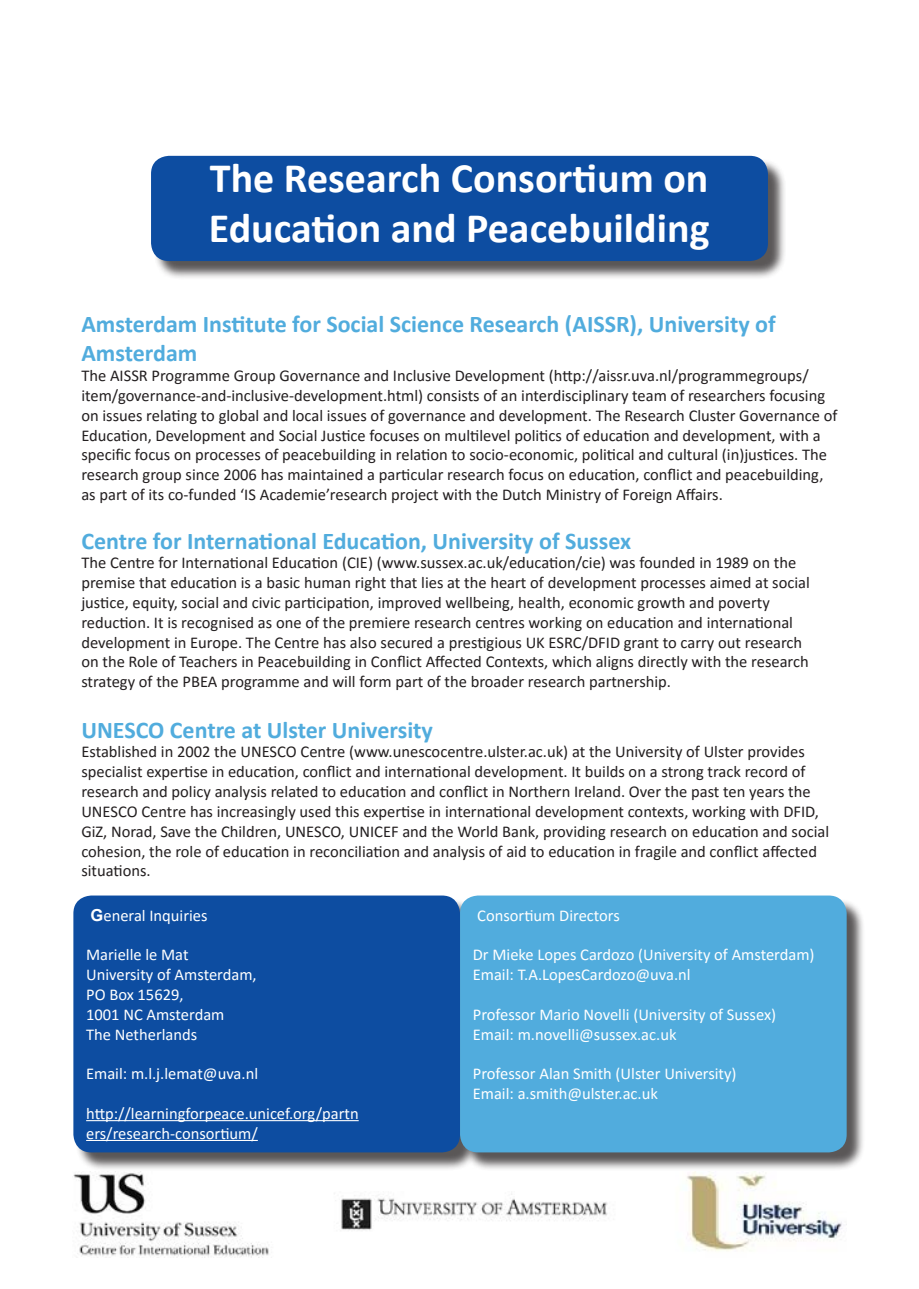
<style>
.page{position:relative;width:919px;height:1289px;background:#fff}
.page>*{position:absolute;margin:0;border:0;box-sizing:border-box;transform-origin:0 0}
.Sub_Heading{font:700 42px "Calibri";color:#fff}
.Paragaph_heading{font:700 24px/28.8px "Calibri";color:#51acdd}
.Body{font:16.5px/19.8px "Calibri";color:#231f20}
.Body-2{font:16.5px "Calibri";color:#fff}
.Paragaph_heading-2{font:16.5px "Calibri";color:#fff}
.s1{font-family:"Arial";font-weight:700}
</style>
<div class="page">
<div style="left:76px;top:897px;width:402px;height:274px;background:#231f20;opacity:.75"></div>
<div style="left:73px;top:895px;width:387px;height:257px;background:#0d4da1;border-radius:18px"></div>
<hr style="left:86px;top:1120px;width:272px;height:1px;background:#fff">
<hr style="left:86px;top:1139px;width:172px;height:1px;background:#fff">
<div style="left:462px;top:897px;width:403px;height:274px;background:#231f20;opacity:.75"></div>
<div style="left:460px;top:895px;width:386px;height:257px;background:#51acdd;border-radius:18px"></div>
<img style="left:73px;top:1171px;width:769px;height:86px">
<div style="left:153px;top:158px;width:633px;height:122px;background:#231f20;opacity:.75"></div>
<div style="left:151px;top:156px;width:616px;height:105px;background:#0d4da1;border-radius:18px"></div>
<p class="Sub_Heading" style="left:210px;top:148px;width:500px">The Research Consortium on</p>
<p class="Sub_Heading" style="left:209px;top:198px;width:502px">Education and Peacebuilding</p>
<p class="Paragaph_heading" style="left:81px;top:309px;width:695px">Amsterdam Institute for Social Science Research (AISSR), University of<br>Amsterdam</p>
<p class="Body" style="left:81px;top:365px;width:757px">The AISSR Programme Group Governance and Inclusive Development (http://aissr.uva.nl/programmegroups/ item/governance-and-inclusive-development.html) consists of an interdisciplinary team of researchers focusing on issues relating to global and local issues of governance and development. The Research Cluster Governance of Education, Development and Social Justice focuses on multilevel politics of education and development, with a specific focus on processes of peacebuilding in relation to socio-economic, political and cultural (in)justices. The research group since 2006 has maintained a particular research focus on education, conflict and peacebuilding, as part of its co-funded ‘IS Academie’research project with the Dutch Ministry of Foreign Affairs.</p>
<p class="Paragaph_heading" style="left:81px;top:525px;width:551px">Centre for International Education, University of Sussex</p>
<p class="Body" style="left:81px;top:552px;width:730px">The Centre for International Education (CIE) (www.sussex.ac.uk/education/cie) was founded in 1989 on the premise that education is a basic human right that lies at the heart of development processes aimed at social justice, equity, social and civic participation, improved wellbeing, health, economic growth and poverty reduction. It is recognised as one of the premiere research centres working on education and international development in Europe. The Centre has also secured a prestigious UK ESRC/DFID grant to carry out research on the Role of Teachers in Peacebuilding in Conflict Affected Contexts, which aligns directly with the research strategy of the PBEA programme and will form part of the broader research partnership.</p>
<p class="Paragaph_heading" style="left:81px;top:714px;width:353px">UNESCO Centre at Ulster University</p>
<p class="Body" style="left:81px;top:741px;width:749px">Established in 2002 the UNESCO Centre (www.unescocentre.ulster.ac.uk) at the University of Ulster provides specialist expertise in education, conflict and international development. It builds on a strong track record of research and policy analysis related to education and conflict in Northern Ireland. Over the past ten years the UNESCO Centre has increasingly used this expertise in international development contexts, working with DFID, GiZ, Norad, Save the Children, UNESCO, UNICEF and the World Bank, providing research on education and social cohesion, the role of education in reconciliation and analysis of aid to education in fragile and conflict affected situations.</p>
<p class="Paragaph_heading-2" style="left:91px;top:903px;width:118px"><span class="s1">G</span>eneral Inquiries</p>
<p class="Body-2" style="left:86px;top:943px;width:104px">Marielle le Mat</p>
<p class="Body-2" style="left:86px;top:963px;width:172px">University of Amsterdam,</p>
<p class="Body-2" style="left:86px;top:982px;width:99px">PO Box 15629,</p>
<p class="Body-2" style="left:86px;top:1002px;width:140px">1001 NC Amsterdam</p>
<p class="Body-2" style="left:86px;top:1022px;width:113px">The Netherlands</p>
<p class="Body-2" style="left:86px;top:1062px;width:173px">Email: m.l.j.lemat@uva.nl</p>
<p class="Body-2" style="left:86px;top:1101px;width:274px">http://learningforpeace.unicef.org/partn</p>
<p class="Body-2" style="left:86px;top:1121px;width:173px">ers/research-consortium/</p>
<p class="Paragaph_heading-2" style="left:477px;top:903px;width:144px">Consortium Directors</p>
<p class="Body-2" style="left:473px;top:943px;width:343px">Dr Mieke Lopes Cardozo (University of Amsterdam)</p>
<p class="Body-2" style="left:473px;top:963px;width:219px">Email: T.A.LopesCardozo@uva.nl</p>
<p class="Body-2" style="left:473px;top:1002px;width:305px">Professor Mario Novelli (University of Sussex)</p>
<p class="Body-2" style="left:473px;top:1022px;width:205px">Email: m.novelli@sussex.ac.uk</p>
<p class="Body-2" style="left:473px;top:1062px;width:265px">Professor Alan Smith (Ulster University)</p>
<p class="Body-2" style="left:473px;top:1081px;width:187px">Email: a.smith@ulster.ac.uk</p>
</div>
